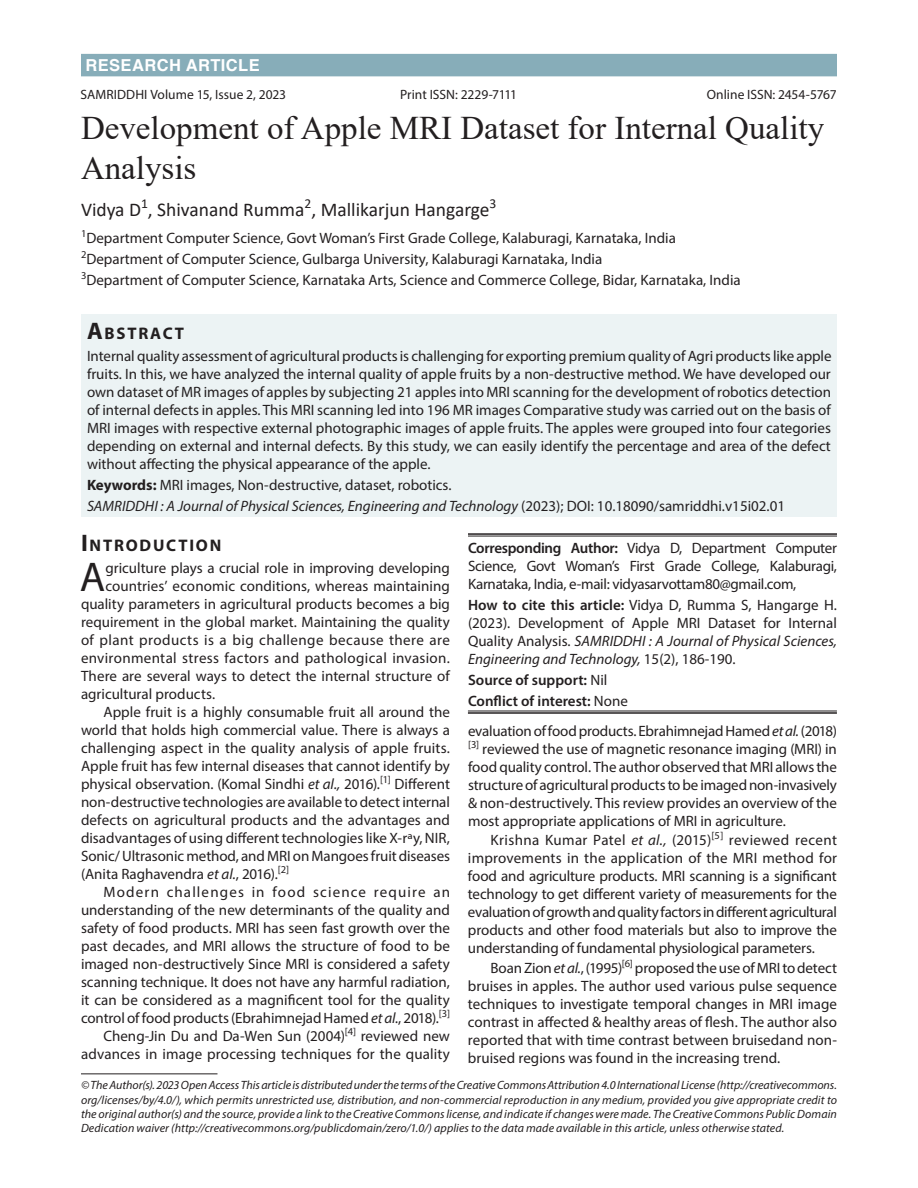
<style>
.page{position:relative;width:918px;height:1188px;background:#fff}
.page>*{position:absolute;margin:0;border:0;box-sizing:border-box;transform-origin:0 0}
.Body_flush{font:41.7px "Myriad Pro";color:#231f20}
.article_head{font:33px/39.6px "Times New Roman";color:#231f20}
.author{font:19.5px "Calibri";color:#231f20}
.A{font:700 16.8px "Myriad Pro";letter-spacing:.105em;color:#231f20}
.Subject{font:700 16.5px "Helvetica";letter-spacing:.025em;color:#fff}
.text{font:15px/18px "Myriad Pro";letter-spacing:-.005em;color:#231f20;text-align:justify}
.Abstract{font:15px/18px "Myriad Pro";color:#231f20;text-align:justify}
.affiliation{font:15px/18px "Myriad Pro";color:#231f20;text-align:justify}
.Body_flush-2{font:15px "Myriad Pro";letter-spacing:.005em;color:#231f20}
.Abstract-2{font:italic 15px "Myriad Pro";color:#231f20}
.Body_flush-3{font:15px "Myriad Pro";letter-spacing:.025em;color:#231f20}
.Body_flush-4{font:15px "Myriad Pro";letter-spacing:.03em;color:#231f20}
.affiliation-2{font:600 15px "Myriad Pro";color:#231f20}
.Body_flush_copy{font:13.5px "Myriad Pro";color:#231f20}
.Bottom_1st_page{font:italic 12px/14.4px "Myriad Pro";letter-spacing:.005em;color:#231f20;text-align:justify}
.s1{font-size:24px}
.s2{font-weight:700}
.s3{font-style:normal}
.s4{font-style:italic}
.s5{font-weight:600}
.s6{font-weight:400}
</style>
<div class="page">
<div style="left:81px;top:315px;width:756px;height:202px;background:#ecf3f4"></div>
<hr style="left:468px;top:533px;width:369px;height:2px;background:#231f20">
<hr style="left:468px;top:536px;width:369px;height:1px;background:#231f20">
<hr style="left:81px;top:1073px;width:137px;height:1px;background:#231f20">
<hr style="left:468px;top:711px;width:369px;height:1px;background:#231f20">
<hr style="left:468px;top:712px;width:369px;height:2px;background:#231f20">
<div style="left:81px;top:54px;width:756px;height:22px;background:#87adb9"></div>
<p class="Subject" style="left:86px;top:52px;width:176px">RESEARCH ARTICLE</p>
<p class="Body_flush_copy" style="left:81px;top:86px;width:207px">SAMRIDDHI Volume 15, Issue 2, 2023</p>
<p class="Body_flush_copy" style="left:400px;top:86px;width:118px">Print ISSN: 2229-7111</p>
<p class="Body_flush_copy" style="left:707px;top:86px;width:131px">Online ISSN: 2454-5767</p>
<p class="article_head" style="left:81px;top:107px;width:745px">Development of Apple MRI Dataset for Internal Quality<br>Analysis</p>
<p class="author" style="left:81px;top:196px;width:417px">Vidya D<sup>1</sup>, Shivanand Rumma<sup>2</sup>, Mallikarjun Hangarge<sup>3</sup></p>
<p class="affiliation" style="left:81px;top:228px;width:596px"><sup>1</sup>Department Computer Science, Govt Woman’s First Grade College, Kalaburagi, Karnataka, India</p>
<p class="affiliation" style="left:81px;top:249px;width:523px"><sup>2</sup>Department of Computer Science, Gulbarga University, Kalaburagi Karnataka, India</p>
<p class="affiliation" style="left:81px;top:270px;width:661px"><sup>3</sup>Department of Computer Science, Karnataka Arts, Science and Commerce College, Bidar, Karnataka, India</p>
<p class="A" style="left:87px;top:322px;width:98px"><span class="s1">A</span>BSTRACT</p>
<p class="Abstract" style="left:87px;top:347px;width:746px">Internal quality assessment of agricultural products is challenging for exporting premium quality of Agri products like apple fruits. In this, we have analyzed the internal quality of apple fruits by a non-destructive method. We have developed our own dataset of MR images of apples by subjecting 21 apples into MRI scanning for the development of robotics detection of internal defects in apples. This MRI scanning led into 196 MR images Comparative study was carried out on the basis of MRI images with respective external photographic images of apple fruits. The apples were grouped into four categories depending on external and internal defects. By this study, we can easily identify the percentage and area of the defect without affecting the physical appearance of the apple.</p>
<p class="Abstract" style="left:87px;top:476px;width:366px"><span class="s2">Keywords:</span> MRI images, Non-destructive, dataset, robotics.</p>
<p class="Abstract-2" style="left:87px;top:497px;width:700px">SAMRIDDHI : A Journal of Physical Sciences, Engineering and Technology <span class="s3">(2023); DOI: 10.18090/samriddhi.v15i02.01</span></p>
<p class="A" style="left:81px;top:534px;width:142px"><span class="s1">I</span>NTRODUCTION</p>
<p class="Body_flush" style="left:80px;top:552px;width:27px">A</p>
<p class="Body_flush-2" style="left:105px;top:559px;width:346px">griculture plays a crucial role in improving developing</p>
<p class="Body_flush-2" style="left:105px;top:577px;width:346px">countries’ economic conditions, whereas maintaining</p>
<p class="Body_flush-2" style="left:81px;top:595px;width:370px">quality parameters in agricultural products becomes a big</p>
<p class="Body_flush-2" style="left:81px;top:613px;width:371px">requirement in the global market. Maintaining the quality</p>
<p class="Body_flush-4" style="left:81px;top:631px;width:370px">of plant products is a big challenge because there are</p>
<p class="Body_flush-3" style="left:81px;top:649px;width:371px">environmental stress factors and pathological invasion.</p>
<p class="Body_flush-2" style="left:81px;top:667px;width:370px">There are several ways to detect the internal structure of</p>
<p class="Body_flush-2" style="left:81px;top:685px;width:136px">agricultural products.</p>
<p class="text" style="left:81px;top:703px;width:371px;text-indent:22px">Apple fruit is a highly consumable fruit all around the world that holds high commercial value. There is always a challenging aspect in the quality analysis of apple fruits.<br>Apple fruit has few internal diseases that cannot identify by physical observation. (Komal Sindhi <span class="s4">et al.,</span> 2016).<sup>[1]</sup> Different non-destructive technologies are available to detect internal defects on agricultural products and the advantages and disadvantages of using different technologies like X-ray, NIR, Sonic/ Ultrasonic method, and MRI on Mangoes fruit diseases (Anita Raghavendra <span class="s4">et al.</span>, 2016).<sup>[2]</sup></p>
<p class="text" style="left:81px;top:883px;width:371px;text-indent:22px">Modern challenges in food science require an understanding of the new determinants of the quality and safety of food products. MRI has seen fast growth over the past decades, and MRI allows the structure of food to be imaged non-destructively Since MRI is considered a safety scanning technique. It does not have any harmful radiation, it can be considered as a magnificent tool for the quality control of food products (Ebrahimnejad Hamed <span class="s4">et al.</span>, 2018).<sup>[3]</sup></p>
<p class="text" style="left:81px;top:1027px;width:371px;text-align:right">Cheng-Jin Du and Da-Wen Sun (2004)<sup>[4]</sup> reviewed new advances in image processing techniques for the quality</p>
<p class="affiliation" style="left:468px;top:539px;width:371px"><span class="s5">Corresponding Author:</span> Vidya D, Department Computer Science, Govt Woman’s First Grade College, Kalaburagi, Karnataka, India, e-mail: vidyasarvottam80@gmail.com,</p>
<p class="affiliation" style="left:468px;top:596px;width:371px"><span class="s5">How to cite this article:</span> Vidya D, Rumma S, Hangarge H. (2023). Development of Apple MRI Dataset for Internal Quality Analysis. <span class="s4">SAMRIDDHI : A Journal of Physical Sciences, Engineering and Technology,</span> 15(2), 186-190.</p>
<p class="affiliation-2" style="left:468px;top:670px;width:141px">Source of support: <span class="s6">Nil</span></p>
<p class="affiliation-2" style="left:468px;top:691px;width:161px">Conflict of interest: <span class="s6">None</span></p>
<p class="text" style="left:468px;top:721px;width:371px">evaluation of food products. Ebrahimnejad Hamed <span class="s4">et al.</span> (2018) <sup>[3]</sup> reviewed the use of magnetic resonance imaging (MRI) in food quality control. The author observed that MRI allows the structure of agricultural products to be imaged non-invasively &amp; non-destructively. This review provides an overview of the most appropriate applications of MRI in agriculture.</p>
<p class="text" style="left:468px;top:831px;width:371px;text-indent:23px">Krishna Kumar Patel <span class="s4">et al.,</span> (2015)<sup>[5]</sup> reviewed recent improvements in the application of the MRI method for food and agriculture products. MRI scanning is a significant technology to get different variety of measurements for the evaluation of growth and quality factors in different agricultural products and other food materials but also to improve the understanding of fundamental physiological parameters.</p>
<p class="text" style="left:468px;top:958px;width:371px;text-indent:22px">Boan Zion <span class="s4">et al.</span>, (1995)<sup>[6]</sup> proposed the use of MRI to detect bruises in apples. The author used various pulse sequence techniques to investigate temporal changes in MRI image contrast in affected &amp; healthy areas of flesh. The author also reported that with time contrast between bruised and non&shy;bruised regions was found in the increasing trend.</p>
<p class="Bottom_1st_page" style="left:81px;top:1078px;width:757px">© The Author(s). 2023 Open Access This article is distributed under the terms of the Creative Commons Attribution 4.0 International License (http://creativecommons. org/licenses/by/4.0/), which permits unrestricted use, distribution, and non-commercial reproduction in any medium, provided you give appropriate credit to the original author(s) and the source, provide a link to the Creative Commons license, and indicate if changes were made. The Creative Commons Public Domain Dedication waiver (http://creativecommons.org/publicdomain/zero/1.0/) applies to the data made available in this article, unless otherwise stated.</p>
</div>
